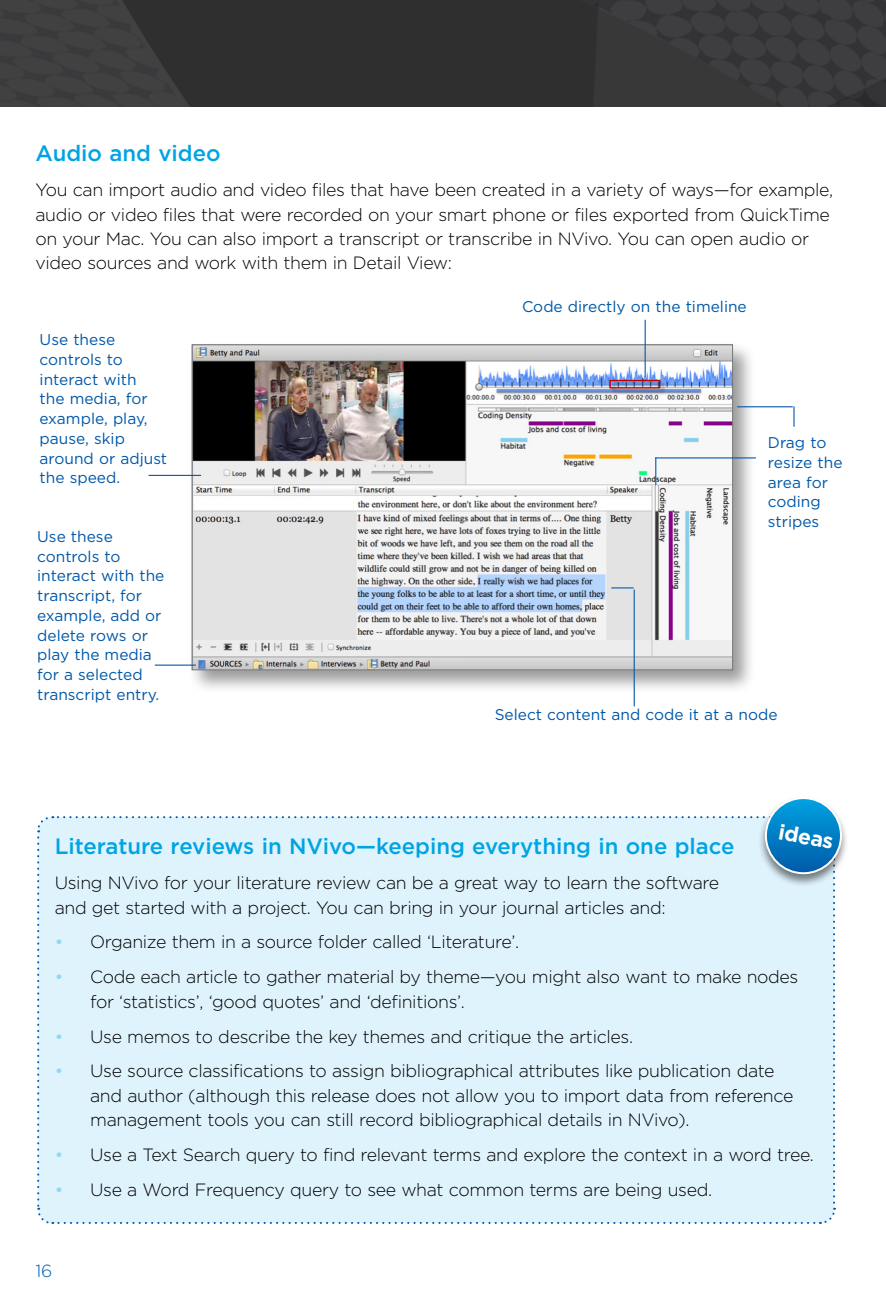
<style>
.page{position:relative;width:886px;height:1312px;background:#fff}
.page>*{position:absolute;margin:0;border:0;box-sizing:border-box;transform-origin:0 0}
.t1{font:500 22.25px "Gotham";color:#00a4e3}
.t2{font:700 21.25px "Gotham";color:#fff}
.t3{font:300 17.75px/24.2px "Gotham";letter-spacing:-.02em;color:#000}
.t4{font:300 17.5px "Gotham";color:#0058a9}
.t5{font:15.5px/19.8px "Gotham";color:#0058a9}
.s1{font-weight:400;color:#8ed8f8}
</style>
<div class="page">
<img style="left:0;top:0;width:886px;height:106px">
<div style="left:188px;top:341px;width:569px;height:352px;background:#000;opacity:.4"></div>
<img style="left:194px;top:346px;width:537px;height:322px">
<svg style="left:611px;top:587px;width:23px;height:1px"></svg>
<hr style="left:634px;top:589px;width:1px;height:117px;background:#0058a9">
<hr style="left:149px;top:474px;width:52px;height:2px;background:#0058a9">
<div style="left:37px;top:816px;width:799px;height:408px;background:#dff3fd"></div>
<div style="left:758px;top:794px;width:91px;height:93px;background:#000;opacity:.5"></div>
<svg style="left:766px;top:798px;width:75px;height:75px;background:#0881c6"></svg>
<div style="left:765px;top:797px;width:77px;height:77px;border:2px solid #fff;border-radius:50%"></div>
<hr style="left:155px;top:664px;width:41px;height:1px;background:#0058a9">
<hr style="left:644px;top:320px;width:2px;height:57px;background:#0058a9">
<svg style="left:793px;top:406px;width:1px;height:20px"></svg>
<hr style="left:737px;top:406px;width:56px;height:1px;background:#0058a9">
<hr style="left:655px;top:457px;width:101px;height:1px;background:#0058a9">
<svg style="left:655px;top:457px;width:1px;height:28px"></svg>
<p class="t1" style="left:35px;top:139px;width:187px">Audio and video</p>
<p class="t3" style="left:35px;top:177px;width:799px">You can import audio and video files that have been created in a variety of ways—for example, audio or video files that were recorded on your smart phone or files exported from QuickTime on your Mac. You can also import a transcript or transcribe in NVivo. You can open audio or video sources and work with them in Detail View:</p>
<p class="t5" style="left:40px;top:329px;width:129px">Use these controls to interact with<br>the media, for example, play, pause, skip around or adjust the speed.</p>
<p class="t5" style="left:37px;top:526px;width:129px">Use these controls to interact with the transcript, for example, add or delete rows or play the media for a selected transcript entry.</p>
<p class="t5" style="left:522px;top:296px;width:226px">Code directly on the timeline</p>
<p class="t5" style="left:768px;top:432px;width:76px">Drag to resize the area for coding stripes</p>
<p class="t5" style="left:495px;top:703px;width:284px">Select content and code it at a node</p>
<p class="t2" style="left:781px;top:817px;width:57px;rotate:10deg">ideas</p>
<p class="t1" style="left:55px;top:831px;width:681px">Literature reviews in NVivo—keeping everything in one place</p>
<p class="t3" style="left:55px;top:870px;width:666px">Using NVivo for your literature review can be a great way to learn the software and get started with a project. You can bring in your journal articles and:</p>
<p class="t3" style="left:55px;top:929px;width:466px"><span class="s1">•</span> Organize them in a source folder called ‘Literature’.</p>
<p class="t3" style="left:90px;top:964px;width:710px;text-indent:-35px"><span class="s1">•</span> Code each article to gather material by theme—you might also want to make nodes for ‘statistics’, ‘good quotes’ and ‘definitions’.</p>
<p class="t3" style="left:55px;top:1023px;width:580px"><span class="s1">•</span> Use memos to describe the key themes and critique the articles.</p>
<p class="t3" style="left:90px;top:1058px;width:705px;text-indent:-35px"><span class="s1">•</span> Use source classifications to assign bibliographical attributes like publication date and author (although this release does not allow you to import data from reference management tools you can still record bibliographical details in NVivo).</p>
<p class="t3" style="left:55px;top:1141px;width:761px"><span class="s1">•</span> Use a Text Search query to find relevant terms and explore the context in a word tree.</p>
<p class="t3" style="left:55px;top:1176px;width:659px"><span class="s1">•</span> Use a Word Frequency query to see what common terms are being used.</p>
<p class="t4" style="left:35px;top:1258px;width:19px">16</p>
</div>
